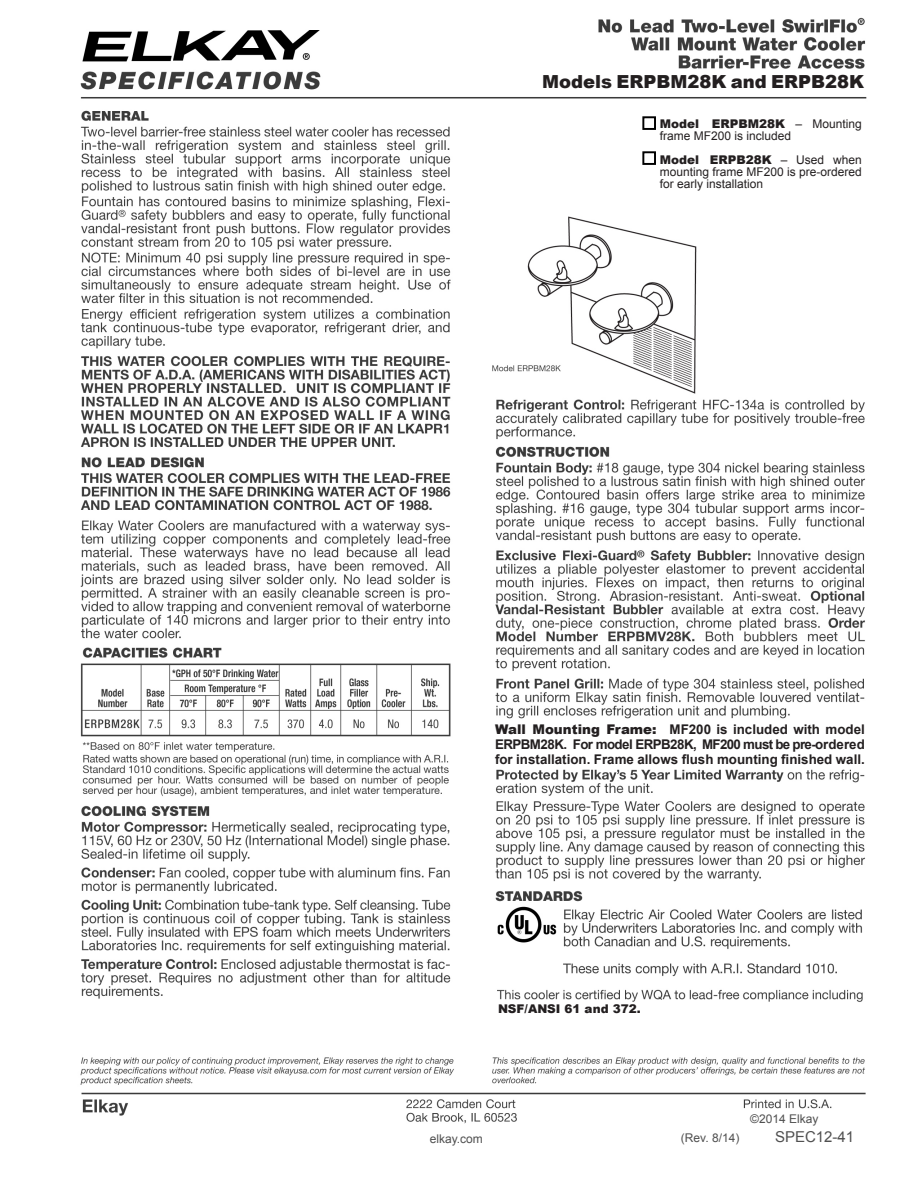
<style>
.page{position:relative;width:918px;height:1188px;background:#fff}
.page>*{position:absolute;margin:0;border:0;box-sizing:border-box;transform-origin:0 0}
.Headings{font:900 18px "Arial";color:#231f20}
.t1{font:15px "Arial";color:#505050}
.Headings-2{font:700 13.35px/15px "Arial";color:#231f20;text-align:justify}
.Headings-3{font:12px/12px "Arial";color:#231f20}
.t2{font:12px "Arial";color:#505050}
.t3{font:900 12px "Arial";color:#231f20}
.s1{font-weight:900}
</style>
<div class="page">
<img style="left:80px;top:17px;width:787px;height:1107px">
<div style="left:542px;top:72px;width:322px;height:20px;background:#fff"></div>
<div style="left:495px;top:725px;width:370px;height:39px;background:#fff"></div>
<div style="left:642px;top:116px;width:14px;height:14px;border:2px solid #000"></div>
<div style="left:642px;top:151px;width:14px;height:14px;border:2px solid #000"></div>
<p class="Headings" style="left:542px;top:69px;width:324px">Models ERPBM28K and ERPB28K</p>
<p class="Headings-3" style="left:660px;top:117px;width:203px"><span class="s1">Model ERPBM28K</span> – Mounting frame MF200 is included</p>
<p class="Headings-3" style="left:660px;top:153px;width:203px;text-align:justify"><span class="s1">Model ERPB28K</span> – Used when mounting frame MF200 is pre-ordered for early installation</p>
<p class="Headings-2" style="left:495px;top:723px;width:371px"><span class="s1">Wall Mounting Frame:</span> MF200 is included with model ERPBM28K. For model ERPB28K, MF200 must be pre-ordered for installation. Frame allows flush mounting finished wall.</p>
<p class="t3" style="left:498px;top:1000px;width:144px">NSF/ANSI 61 and 372.</p>
<p class="t2" style="left:750px;top:1111px;width:70px">©2014 Elkay</p>
<p class="t2" style="left:430px;top:1131px;width:55px">elkay.com</p>
<p class="t2" style="left:681px;top:1130px;width:60px">(Rev. 8/14)</p>
<p class="t1" style="left:775px;top:1127px;width:81px">SPEC12-41</p>
</div>
